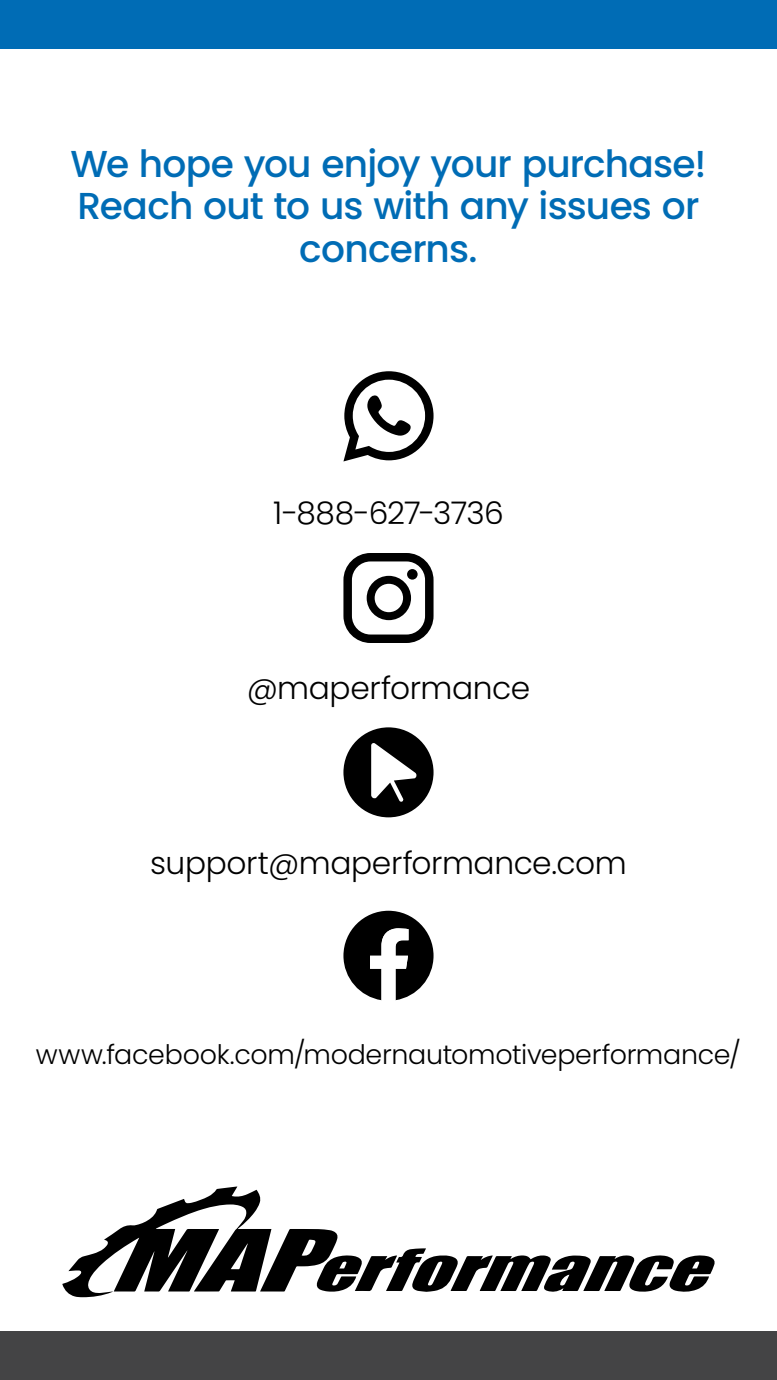
<style>
.page{position:relative;width:777px;height:1380px;background:#fff}
.page>*{position:absolute;margin:0;border:0;box-sizing:border-box;transform-origin:0 0}
.t1{font:500 37.5px/42.5px "Poppins";letter-spacing:-.02em;color:#006cb5;text-align:center}
.t2{font:300 31.25px "Poppins";letter-spacing:-.015em;color:#000}
.t3{font:300 26.88px "Poppins";letter-spacing:-.01em;color:#000}
</style>
<div class="page">
<div style="left:0;top:0;width:776px;height:49px;background:#006cb5"></div>
<div style="left:0;top:1331px;width:776px;height:49px;background:#444445"></div>
<svg style="left:343px;top:371px;width:90px;height:90px"></svg>
<svg style="left:343px;top:553px;width:90px;height:90px"></svg>
<div style="left:343px;top:727px;width:90px;height:90px;background:#000;border-radius:50%"></div>
<svg style="left:371px;top:743px;width:46px;height:59px"></svg>
<svg style="left:343px;top:911px;width:90px;height:90px"></svg>
<svg style="left:62px;top:1187px;width:652px;height:110px"></svg>
<p class="t1" style="left:70px;top:143px;width:637px">We hope you enjoy your purchase!<br>Reach out to us with any issues or concerns.</p>
<p class="t2" style="left:273px;top:495px;width:232px">1-888-627-3736</p>
<p class="t2" style="left:247px;top:670px;width:285px">@maperformance</p>
<p class="t2" style="left:150px;top:845px;width:478px">support@maperformance.com</p>
<p class="t3" style="left:36px;top:1039px;width:706px">www.facebook.com/modernautomotiveperformance/</p>
</div>
